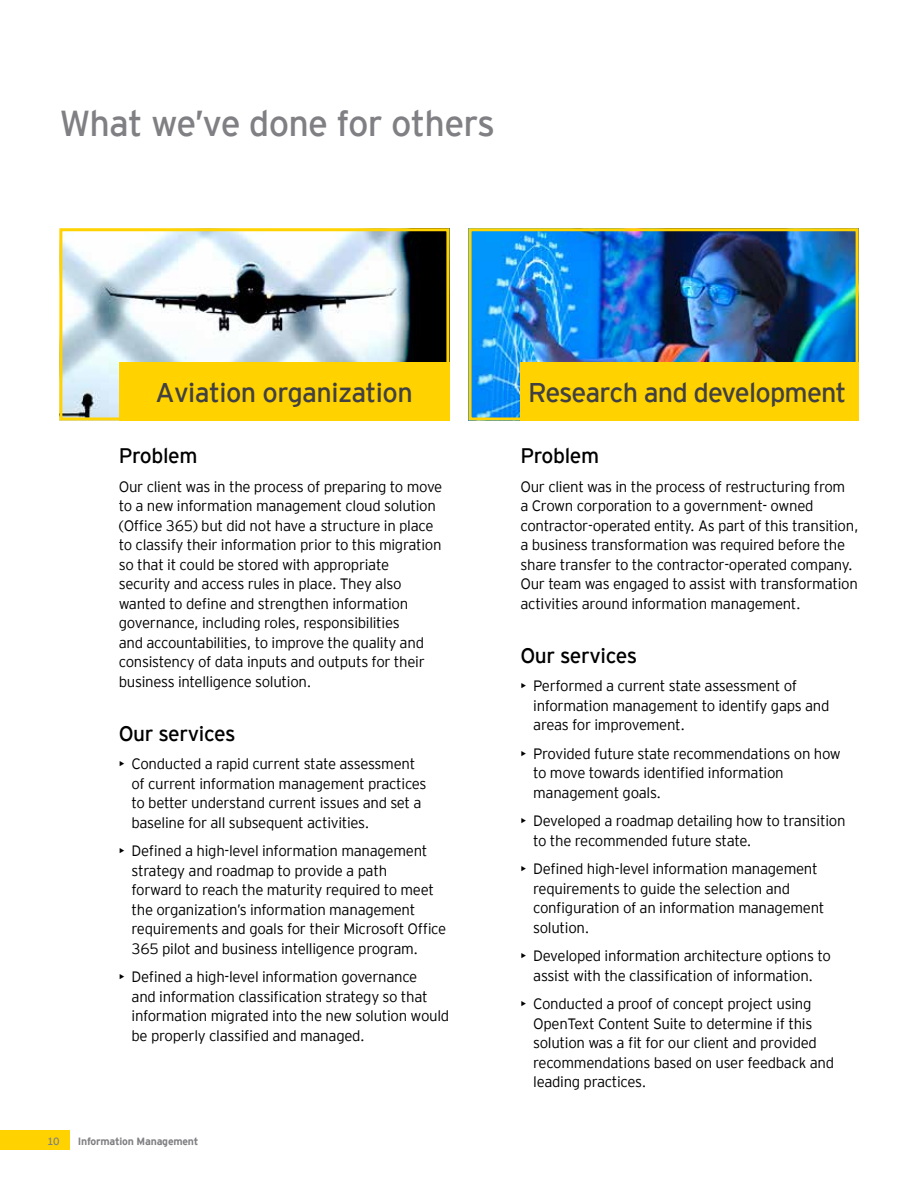
<style>
.page{position:relative;width:918px;height:1188px;background:#fff}
.page>*{position:absolute;margin:0;border:0;box-sizing:border-box;transform-origin:0 0}
.t1{font:36px "EY Interstate";letter-spacing:-.02em;color:#807f83}
.t2{font:27px "EY Interstate";letter-spacing:-.03em;color:#414042}
.t3{font:21px "EY Interstate";letter-spacing:-.02em;color:#000}
.t4{font:300 15px/19.5px "EY Interstate";letter-spacing:-.02em;color:#000}
.t5{font:700 10.5px "EY Interstate";letter-spacing:-.02em;color:#807f83}
.t6{font:10.5px "EY Interstate";color:#807f83}
</style>
<div class="page">
<div style="left:0;top:1131px;width:70px;height:19px;background:#ffd200"></div>
<img style="left:63px;top:232px;width:382px;height:184px">
<div style="left:59px;top:228px;width:390px;height:192px;border:3px solid #ffd200"></div>
<img style="left:473px;top:232px;width:382px;height:184px">
<div style="left:469px;top:228px;width:390px;height:192px;border:3px solid #ffd200"></div>
<div style="left:119px;top:362px;width:330px;height:58px;background:#ffd200"></div>
<div style="left:520px;top:362px;width:339px;height:58px;background:#ffd200"></div>
<h1 class="t1" style="left:59px;top:97px;width:437px">What we’ve done for others</h1>
<h2 class="t2" style="left:155px;top:373px;width:259px">Aviation organization</h2>
<h2 class="t2" style="left:528px;top:373px;width:320px">Research and development</h2>
<h3 class="t3" style="left:119px;top:441px;width:80px">Problem</h3>
<p class="t4" style="left:119px;top:476px;width:325px">Our client was in the process of preparing to move to a new information management cloud solution (Office 365) but did not have a structure in place to classify their information prior to this migration so that it could be stored with appropriate security and access rules in place. They also wanted to define and strengthen information governance, including roles, responsibilities<br>and accountabilities, to improve the quality and consistency of data inputs and outputs for their business intelligence solution.</p>
<h3 class="t3" style="left:119px;top:718px;width:118px">Our services</h3>
<p class="t4" style="left:132px;top:753px;width:297px;text-indent:-13px">• Conducted a rapid current state assessment of current information management practices to better understand current issues and set a baseline for all subsequent activities.</p>
<p class="t4" style="left:132px;top:840px;width:316px;text-indent:-13px">• Defined a high-level information management strategy and roadmap to provide a path<br>forward to reach the maturity required to meet the organization’s information management requirements and goals for their Microsoft Office 365 pilot and business intelligence program.</p>
<p class="t4" style="left:132px;top:966px;width:319px;text-indent:-13px">• Defined a high-level information governance<br>and information classification strategy so that information migrated into the new solution would be properly classified and managed.</p>
<p class="t6" style="left:47px;top:1133px;width:14px">10</p>
<p class="t5" style="left:78px;top:1133px;width:122px">Information Management</p>
<h3 class="t3" style="left:520px;top:441px;width:80px">Problem</h3>
<p class="t4" style="left:520px;top:476px;width:340px">Our client was in the process of restructuring from<br>a Crown corporation to a government- owned contractor-operated entity. As part of this transition, a business transformation was required before the share transfer to the contractor-operated company.<br>Our team was engaged to assist with transformation activities around information management.</p>
<h3 class="t3" style="left:520px;top:640px;width:118px">Our services</h3>
<p class="t4" style="left:533px;top:675px;width:298px;text-indent:-13px">• Performed a current state assessment of information management to identify gaps and areas for improvement.</p>
<p class="t4" style="left:533px;top:743px;width:309px;text-indent:-13px">• Provided future state recommendations on how to move towards identified information management goals.</p>
<p class="t4" style="left:533px;top:810px;width:314px;text-indent:-13px">• Developed a roadmap detailing how to transition to the recommended future state.</p>
<p class="t4" style="left:533px;top:858px;width:293px;text-indent:-13px">• Defined high-level information management requirements to guide the selection and configuration of an information management solution.</p>
<p class="t4" style="left:520px;top:945px;width:312px;text-align:center">• Developed information architecture options to assist with the classification of information.</p>
<p class="t4" style="left:533px;top:993px;width:302px;text-indent:-13px">• Conducted a proof of concept project using OpenText Content Suite to determine if this solution was a fit for our client and provided recommendations based on user feedback and leading practices.</p>
</div>
